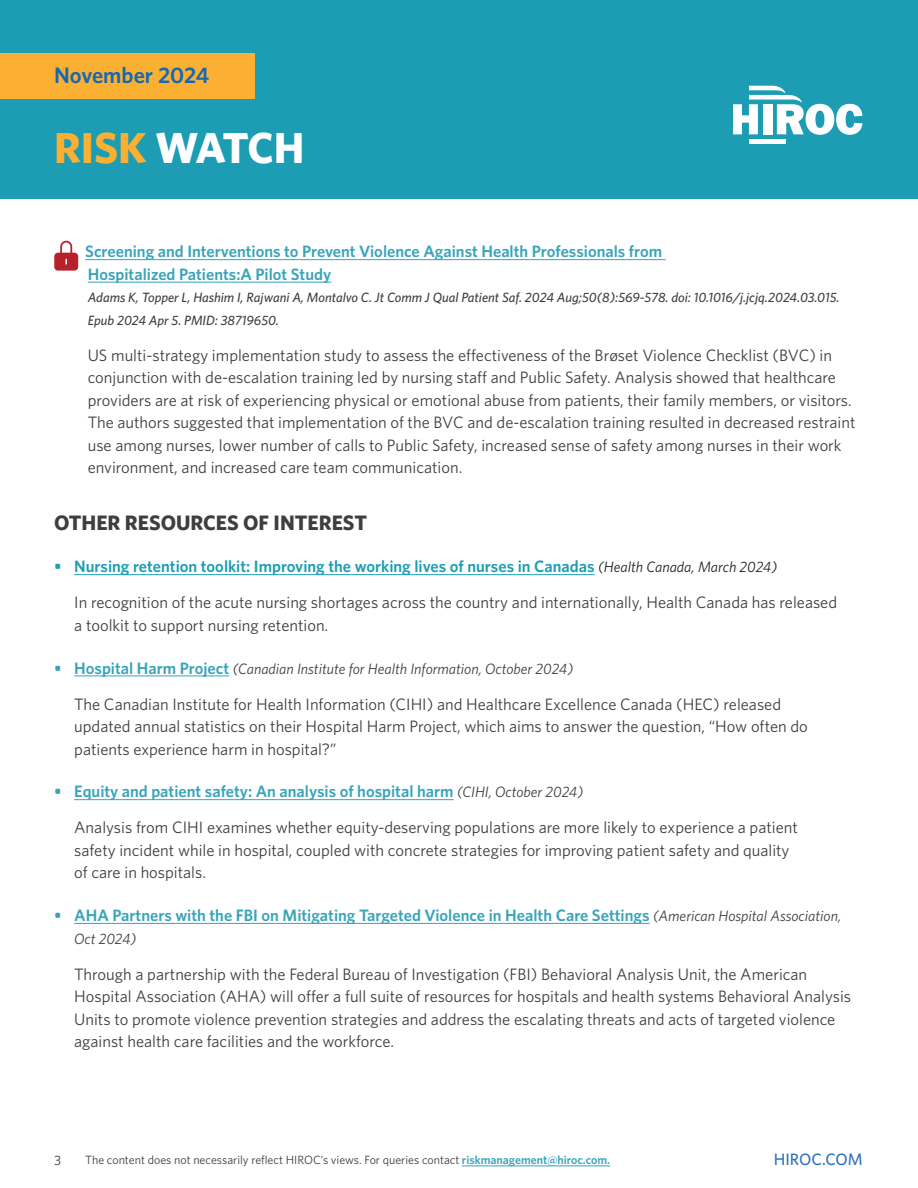
<style>
.page{position:relative;width:918px;height:1188px;background:#fff}
.page>*{position:absolute;margin:0;border:0;box-sizing:border-box;transform-origin:0 0}
.t1{font:700 43.5px "Whitney";color:#fff}
.t2{font:600 22.5px "Whitney";color:#1568b2}
.t3{font:700 21px "Whitney";color:#3e3e3f}
.Bullets_Paragraph{font:16.5px/22.5px "Whitney";color:#3e3e3f}
.Paragraph_body{font:16.5px/22.5px "Whitney";color:#3e3e3f}
.Hyperlink{font:600 16.5px/22.5px "Whitney";color:#38a4ba}
.t4{font:600 16.5px "Whitney";color:#1c9db4}
.t5{font:500 16.5px "Whitney";color:#2f71b8}
.t6{font:italic 15px "Whitney";color:#3e3e3f}
.Hyperlink-2{font:italic 500 13.5px/22.5px "Whitney";color:#3e3e3f}
.t7{font:13.5px "Whitney";color:#3e3e3f}
.t8{font:12px "Whitney";color:#3e3e3f}
.s1{color:#fbb033}
.s2{font-weight:400;font-style:italic;font-size:15px;color:#231f20}
.s3{font-weight:600;font-style:normal;font-size:16.5px;color:#38a4ba}
.s4{font-weight:400;font-style:italic;font-size:15px;color:#3e3e3f}
.s5{font-weight:600;color:#38a4ba}
</style>
<div class="page">
<div style="left:0;top:0;width:918px;height:198px;background:#1c9db4"></div>
<div style="left:0;top:54px;width:255px;height:45px;background:#fbb033"></div>
<hr style="left:749px;top:139px;width:37px;height:4px;background:#fff">
<svg style="left:733px;top:86px;width:129px;height:49px"></svg>
<hr style="left:462px;top:1166px;width:148px;height:1px;background:#38a4ba">
<hr style="left:85px;top:259px;width:581px;height:1px;background:#38a4ba">
<hr style="left:88px;top:282px;width:243px;height:1px;background:#38a4ba">
<hr style="left:74px;top:574px;width:521px;height:1px;background:#1c9db4">
<hr style="left:74px;top:676px;width:155px;height:1px;background:#38a4ba">
<hr style="left:74px;top:799px;width:380px;height:1px;background:#38a4ba">
<hr style="left:74px;top:923px;width:576px;height:1px;background:#38a4ba">
<svg style="left:54px;top:241px;width:24px;height:30px"></svg>
<h2 class="t2" style="left:54px;top:62px;width:157px">November 2024</h2>
<h1 class="t1" style="left:54px;top:122px;width:252px"><span class="s1">RISK</span> WATCH</h1>
<p class="Hyperlink" style="left:85px;top:240px;width:579px">Screening and Interventions to Prevent Violence Against Health Professionals from<br>Hospitalized Patients:A Pilot Study</p>
<p class="Hyperlink-2" style="left:88px;top:286px;width:753px">Adams K, Topper L, Hashim I, Rajwani A, Montalvo C. Jt Comm J Qual Patient Saf. 2024 Aug;50(8):569-578. doi: 10.1016/j.jcjq.2024.03.015.<br>Epub 2024 Apr 5. PMID: 38719650.</p>
<p class="Paragraph_body" style="left:88px;top:344px;width:769px">US multi-strategy implementation study to assess the effectiveness of the Brøset Violence Checklist (BVC) in conjunction with de-escalation training led by nursing staff and Public Safety. Analysis showed that healthcare providers are at risk of experiencing physical or emotional abuse from patients, their family members, or visitors.<br>The authors suggested that implementation of the BVC and de-escalation training resulted in decreased restraint use among nurses, lower number of calls to Public Safety, increased sense of safety among nurses in their work environment, and increased care team communication.</p>
<p class="t3" style="left:54px;top:510px;width:315px">OTHER RESOURCES OF INTEREST</p>
<p class="t4" style="left:54px;top:557px;width:725px">• Nursing retention toolkit: Improving the working lives of nurses in Canadas <span class="s2">(Health Canada, March 2024)</span></p>
<p class="Bullets_Paragraph" style="left:74px;top:591px;width:764px">In recognition of the acute nursing shortages across the country and internationally, Health Canada has released a toolkit to support nursing retention.</p>
<p class="t6" style="left:54px;top:660px;width:521px"><span class="s3">• Hospital Harm Project</span> (Canadian Institute for Health Information, October 2024)</p>
<p class="Bullets_Paragraph" style="left:74px;top:692px;width:735px">The Canadian Institute for Health Information (CIHI) and Healthcare Excellence Canada (HEC) released updated annual statistics on their Hospital Harm Project, which aims to answer the question, “How often do patients experience harm in hospital?”</p>
<p class="Hyperlink" style="left:54px;top:780px;width:531px">• Equity and patient safety: An analysis of hospital harm <span class="s4">(CIHI, October 2024)</span></p>
<p class="Bullets_Paragraph" style="left:74px;top:816px;width:725px">Analysis from CIHI examines whether equity-deserving populations are more likely to experience a patient safety incident while in hospital, coupled with concrete strategies for improving patient safety and quality of care in hospitals.</p>
<p class="Hyperlink" style="left:54px;top:904px;width:789px">• AHA Partners with the FBI on Mitigating Targeted Violence in Health Care Settings <span class="s4">(American Hospital Association,</span></p>
<p class="t6" style="left:74px;top:930px;width:64px">Oct 2024)</p>
<p class="Bullets_Paragraph" style="left:74px;top:962px;width:778px">Through a partnership with the Federal Bureau of Investigation (FBI) Behavioral Analysis Unit, the American Hospital Association (AHA) will offer a full suite of resources for hospitals and health systems Behavioral Analysis Units to promote violence prevention strategies and address the escalating threats and acts of targeted violence against health care facilities and the workforce.</p>
<p class="t7" style="left:54px;top:1152px;width:9px">3</p>
<p class="t8" style="left:85px;top:1153px;width:526px">The content does not necessarily reflect HIROC’s views. For queries contact <span class="s5">riskmanagement@hiroc.com.</span></p>
<p class="t5" style="left:774px;top:1150px;width:90px">HIROC.COM</p>
</div>
